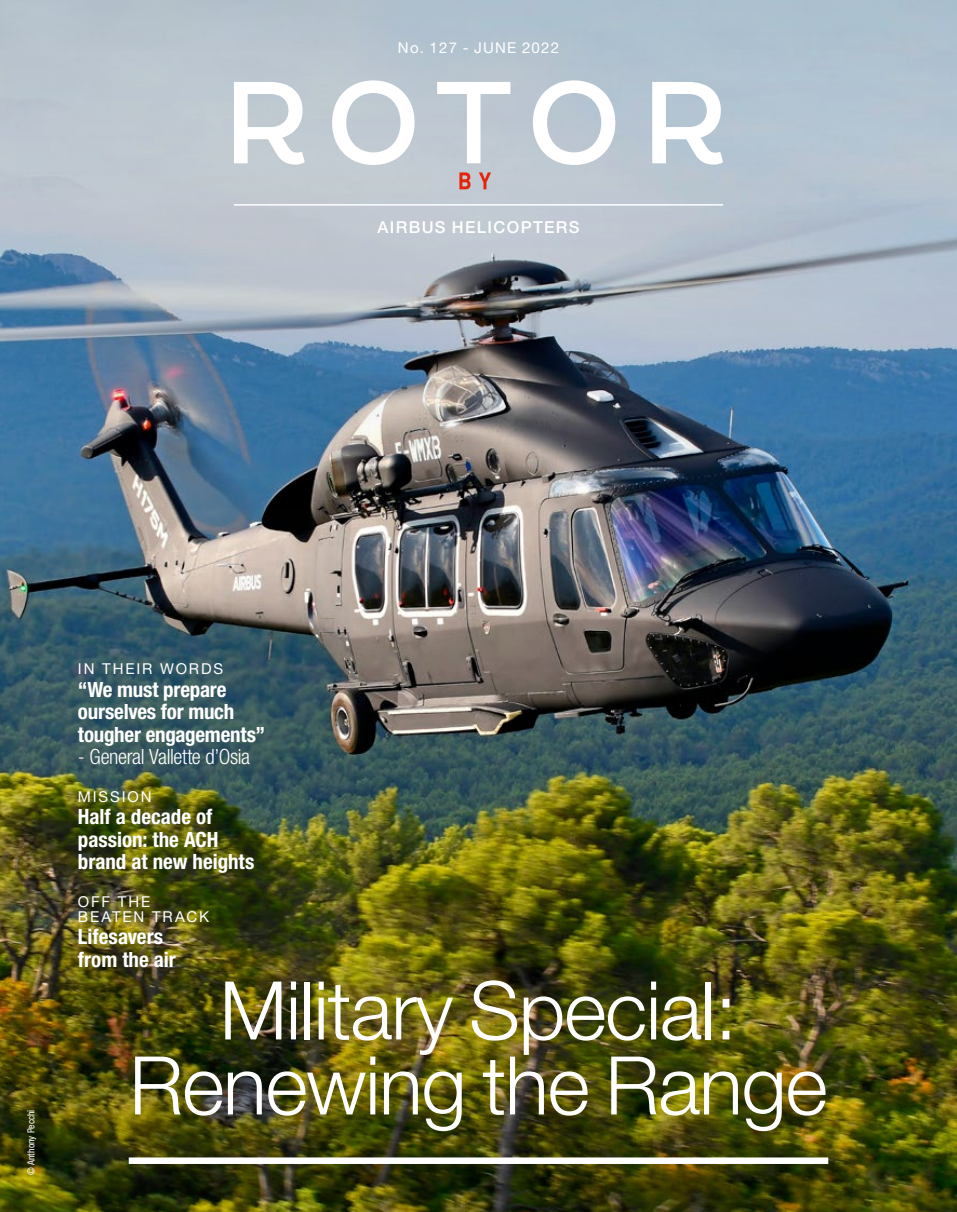
<style>
.page{position:relative;width:957px;height:1212px;background:#fff}
.page>*{position:absolute;margin:0;border:0;box-sizing:border-box;transform-origin:0 0}
.t1{font:300 81px/75px "Helvetica Neue LT Std";letter-spacing:-.015em;color:#fff;text-align:center}
.t2{font:700 condensed 21px/22.5px "Helvetica Neue LT Std";letter-spacing:-.005em;color:#fff}
.t3{font:300 condensed 21px "Helvetica Neue LT Std";letter-spacing:-.02em;color:#fff}
.t4{font:500 16.5px "Helvetica Neue LT Std";letter-spacing:.08em;color:#fff}
.t5{font:15px/15px "Helvetica Neue LT Std";letter-spacing:.125em;color:#fff}
.t6{font:15px "Helvetica Neue LT Std";letter-spacing:.08em;color:#fff}
.t7{font:condensed 9.75px "Helvetica Neue LT Std";color:#fff}
</style>
<div class="page">
<img style="left:0;top:0;width:957px;height:1212px">
<svg style="left:459px;top:172px;width:11px;height:17px"></svg>
<svg style="left:479px;top:172px;width:12px;height:17px"></svg>
<hr style="left:234px;top:204px;width:489px;height:2px;background:#fff">
<svg style="left:234px;top:80px;width:489px;height:85px"></svg>
<div style="left:129px;top:1157px;width:699px;height:7px;background:#fff"></div>
<p class="t6" style="left:398px;top:39px;width:163px">No. 127 - JUNE 2022</p>
<p class="t4" style="left:377px;top:217px;width:204px">AIRBUS HELICOPTERS</p>
<p class="t7" style="left:25px;top:1175px;width:67px;rotate:-90deg">© Anthony Pecchi</p>
<p class="t5" style="left:78px;top:661px;width:147px">IN THEIR WORDS</p>
<p class="t2" style="left:78px;top:678px;width:189px">“We must prepare ourselves for much tougher engagements”</p>
<p class="t3" style="left:78px;top:745px;width:174px">- General Vallette d’Osia</p>
<p class="t5" style="left:78px;top:789px;width:75px">MISSION</p>
<p class="t2" style="left:78px;top:805px;width:178px">Half a decade of passion: the ACH brand at new heights</p>
<p class="t5" style="left:78px;top:894px;width:133px">OFF THE<br>BEATEN TRACK</p>
<p class="t2" style="left:78px;top:925px;width:99px">Lifesavers from the air</p>
<h1 class="t1" style="left:129px;top:971px;width:700px">Military Special:<br>Renewing the Range</h1>
</div>
